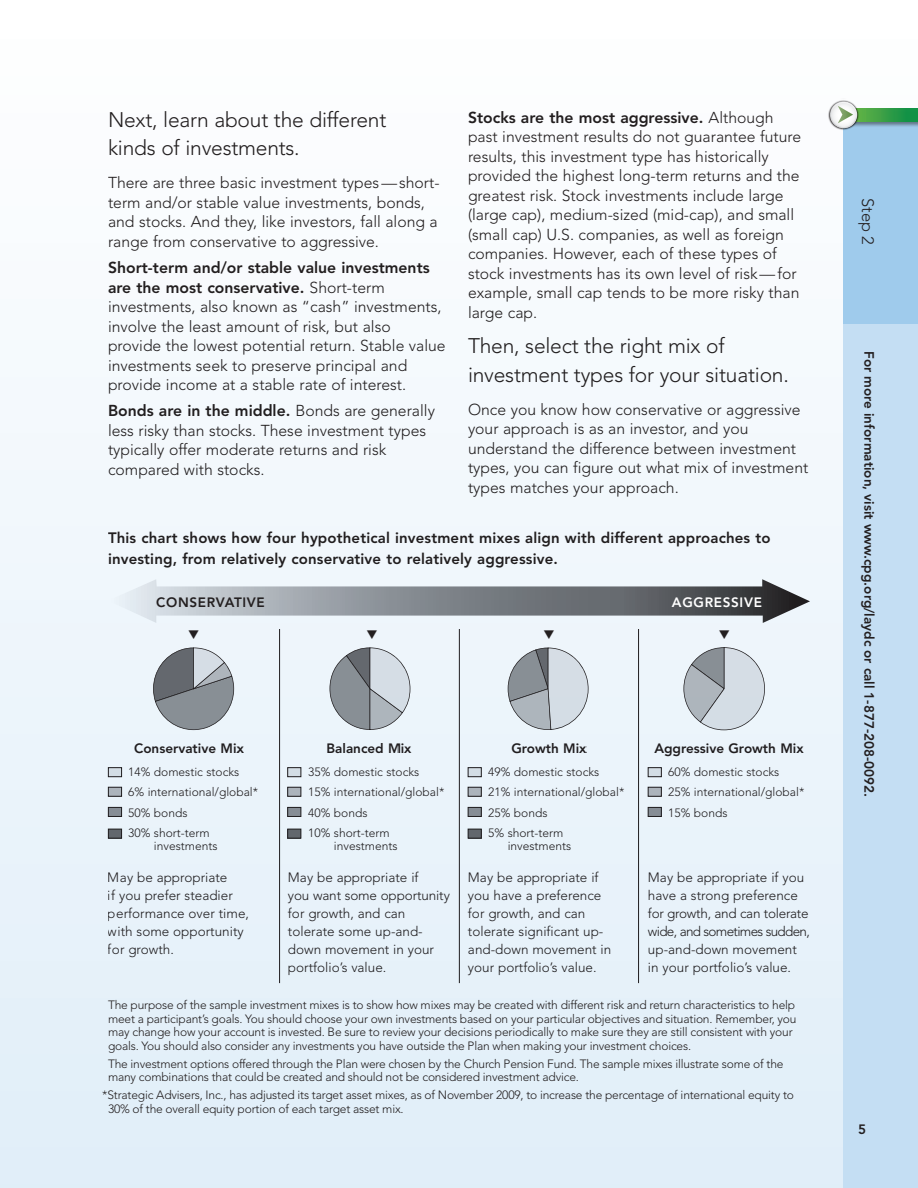
<style>
.page{position:relative;width:918px;height:1188px;background:#fff}
.page>*{position:absolute;margin:0;border:0;box-sizing:border-box;transform-origin:0 0}
.t1{font:300 21px/28.5px "Avenir";letter-spacing:-.01em;color:#231f20}
.t2{font:300 16.5px "Avenir";color:#231f20}
.t3{font:300 15.75px/19.5px "Avenir";color:#231f20}
.t4{font:800 15.75px/19.5px "Avenir LT Std";color:#231f20}
.t5{font:800 15px/21px "Avenir LT Std";letter-spacing:.01em;color:#231f20}
.t6{font:300 13.5px/18px "Avenir";color:#231f20}
.t7{font:800 13.5px "Avenir LT Std";color:#231f20}
.t8{font:800 13.5px "Avenir LT Std";letter-spacing:.05em;color:#231f20}
.t9{font:800 13.5px "Avenir LT Std";letter-spacing:.05em;color:#fff}
.t10{font:800 13.2px "Avenir";color:#231f20}
.EG_footnotes{font:300 12px/20.2px "Avenir";letter-spacing:-.015em;color:#231f20}
.s1{font-family:"Avenir";font-weight:300}
</style>
<div class="page">
<div style="left:0;top:0;width:918px;height:1188px;background:linear-gradient(to bottom,#fff,#e0eef8)"></div>
<div style="left:844px;top:108px;width:74px;height:216px;background:#9fcbec"></div>
<div style="left:844px;top:324px;width:74px;height:864px;background:#c4def3"></div>
<div style="left:844px;top:108px;width:74px;height:19px;background:#231f20;opacity:.5"></div>
<svg style="left:859px;top:108px;width:59px;height:14px"></svg>
<img style="left:828px;top:99px;width:31px;height:32px">
<svg style="left:830px;top:101px;width:27px;height:27px"></svg>
<svg style="left:831px;top:102px;width:25px;height:26px"></svg>
<svg style="left:108px;top:579px;width:702px;height:44px"></svg>
<div style="left:288px;top:768px;width:13px;height:9px;background:#d3dde5"></div>
<div style="left:287px;top:767px;width:14px;height:10px;border:1px solid #231f20"></div>
<div style="left:288px;top:787px;width:13px;height:9px;background:#acb4bc"></div>
<div style="left:287px;top:787px;width:14px;height:10px;border:1px solid #231f20"></div>
<div style="left:288px;top:807px;width:13px;height:9px;background:#868d95"></div>
<div style="left:287px;top:807px;width:14px;height:10px;border:1px solid #231f20"></div>
<div style="left:288px;top:829px;width:13px;height:9px;background:#62676d"></div>
<div style="left:287px;top:829px;width:14px;height:10px;border:1px solid #231f20"></div>
<div style="left:108px;top:768px;width:14px;height:9px;background:#d3dde5"></div>
<div style="left:108px;top:767px;width:14px;height:10px;border:1px solid #231f20"></div>
<div style="left:108px;top:787px;width:14px;height:9px;background:#acb4bc"></div>
<div style="left:108px;top:787px;width:14px;height:10px;border:1px solid #231f20"></div>
<div style="left:108px;top:807px;width:14px;height:9px;background:#868d95"></div>
<div style="left:108px;top:807px;width:14px;height:10px;border:1px solid #231f20"></div>
<div style="left:108px;top:829px;width:14px;height:9px;background:#62676d"></div>
<div style="left:108px;top:829px;width:14px;height:10px;border:1px solid #231f20"></div>
<div style="left:468px;top:768px;width:13px;height:9px;background:#d3dde5"></div>
<div style="left:468px;top:767px;width:14px;height:10px;border:1px solid #231f20"></div>
<div style="left:468px;top:787px;width:13px;height:9px;background:#acb4bc"></div>
<div style="left:468px;top:787px;width:14px;height:10px;border:1px solid #231f20"></div>
<div style="left:468px;top:807px;width:13px;height:9px;background:#868d95"></div>
<div style="left:468px;top:807px;width:14px;height:10px;border:1px solid #231f20"></div>
<div style="left:468px;top:829px;width:13px;height:9px;background:#62676d"></div>
<div style="left:468px;top:829px;width:14px;height:10px;border:1px solid #231f20"></div>
<div style="left:648px;top:768px;width:13px;height:9px;background:#d3dde5"></div>
<div style="left:648px;top:767px;width:14px;height:10px;border:1px solid #231f20"></div>
<div style="left:648px;top:787px;width:13px;height:9px;background:#acb4bc"></div>
<div style="left:648px;top:787px;width:14px;height:10px;border:1px solid #231f20"></div>
<div style="left:648px;top:807px;width:13px;height:9px;background:#868d95"></div>
<div style="left:648px;top:807px;width:14px;height:10px;border:1px solid #231f20"></div>
<svg style="left:149px;top:648px;width:90px;height:87px"></svg>
<svg style="left:330px;top:647px;width:80px;height:83px"></svg>
<svg style="left:504px;top:648px;width:85px;height:83px"></svg>
<svg style="left:678px;top:647px;width:87px;height:83px"></svg>
<hr style="left:279px;top:629px;width:1px;height:354px;background:#231f20">
<hr style="left:459px;top:629px;width:1px;height:354px;background:#231f20">
<hr style="left:638px;top:629px;width:1px;height:354px;background:#231f20">
<svg style="left:189px;top:630px;width:22px;height:10px"></svg>
<svg style="left:367px;top:630px;width:23px;height:10px"></svg>
<svg style="left:544px;top:630px;width:10px;height:9px"></svg>
<svg style="left:719px;top:630px;width:11px;height:9px"></svg>
<h1 class="t1" style="left:108px;top:105px;width:280px">Next, learn about the different kinds of investments.</h1>
<h3 class="t3" style="left:108px;top:173px;width:333px">There are three basic investment types—short&shy;term and/or stable value investments, bonds, and stocks. And they, like investors, fall along a range from conservative to aggressive.</h3>
<h3 class="t4" style="left:108px;top:258px;width:323px">Short-term and/or stable value investments are the most conservative. <span class="s1">Short-term</span></h3>
<h3 class="t3" style="left:108px;top:297px;width:339px">investments, also known as “cash” investments, involve the least amount of risk, but also provide the lowest potential return. Stable value investments seek to preserve principal and provide income at a stable rate of interest.</h3>
<h3 class="t4" style="left:108px;top:401px;width:328px">Bonds are in the middle. <span class="s1">Bonds are generally</span></h3>
<h3 class="t3" style="left:108px;top:421px;width:320px">less risky than stocks. These investment types typically offer moderate returns and risk compared with stocks.</h3>
<h3 class="t4" style="left:468px;top:108px;width:307px">Stocks are the most aggressive. <span class="s1">Although</span></h3>
<p class="t3" style="left:468px;top:127px;width:335px">past investment results do not guarantee future results, this investment type has historically provided the highest long-term returns and the greatest risk. Stock investments include large (large cap), medium-sized (mid-cap), and small (small cap) U.S. companies, as well as foreign companies. However, each of these types of stock investments has its own level of risk—for example, small cap tends to be more risky than large cap.</p>
<h1 class="t1" style="left:468px;top:332px;width:322px">Then, select the right mix of investment types for your situation.</h1>
<h3 class="t3" style="left:468px;top:400px;width:342px">Once you know how conservative or aggressive your approach is as an investor, and you understand the difference between investment types, you can figure out what mix of investment types matches your approach.</h3>
<p class="t5" style="left:108px;top:528px;width:664px">This chart shows how four hypothetical investment mixes align with different approaches to investing, from relatively conservative to relatively aggressive.</p>
<p class="t8" style="left:156px;top:594px;width:110px">CONSERVATIVE</p>
<p class="t9" style="left:672px;top:594px;width:92px">AGGRESSIVE</p>
<p class="t10" style="left:154px;top:735px;width:80px">Conservative</p>
<p class="t10" style="left:329px;top:737px;width:83px">Balanced Mix</p>
<p class="t10" style="left:512px;top:738px;width:73px">Growth Mix</p>
<p class="t7" style="left:134px;top:741px;width:111px">Conservative Mix</p>
<p class="t7" style="left:327px;top:741px;width:86px">Balanced Mix</p>
<p class="t7" style="left:511px;top:741px;width:77px">Growth Mix</p>
<p class="t7" style="left:654px;top:741px;width:151px">Aggressive Growth Mix</p>
<p class="t10" style="left:686px;top:748px;width:73px">Growth Mix</p>
<p class="EG_footnotes" style="left:128px;top:762px;width:131px">14% domestic stocks<br>6% international/global*<br>50% bonds<br>30% short-term</p>
<p class="EG_footnotes" style="left:154px;top:836px;width:65px">investments</p>
<p class="t6" style="left:108px;top:868px;width:143px">May be appropriate<br>if you prefer steadier performance over time, with some opportunity for growth.</p>
<p class="EG_footnotes" style="left:308px;top:762px;width:138px">35% domestic stocks<br>15% international/global*<br>40% bonds<br>10% short-term</p>
<p class="EG_footnotes" style="left:334px;top:836px;width:65px">investments</p>
<p class="t6" style="left:288px;top:868px;width:163px">May be appropriate if<br>you want some opportunity for growth, and can tolerate some up-and&shy;down movement in your portfolio’s value.</p>
<p class="EG_footnotes" style="left:488px;top:762px;width:138px">49% domestic stocks<br>21% international/global*<br>25% bonds<br>5% short-term</p>
<p class="EG_footnotes" style="left:508px;top:836px;width:65px">investments</p>
<p class="t6" style="left:468px;top:868px;width:145px">May be appropriate if you have a preference for growth, and can tolerate significant up&shy;and-down movement in your portfolio’s value.</p>
<p class="EG_footnotes" style="left:668px;top:762px;width:138px">60% domestic stocks<br>25% international/global*<br>15% bonds</p>
<p class="t6" style="left:648px;top:868px;width:163px">May be appropriate if you have a strong preference for growth, and can tolerate wide, and sometimes sudden, up-and-down movement in your portfolio’s value.</p>
<p class="EG_footnotes" style="left:108px;top:998px;width:690px;line-height:13.5px">The purpose of the sample investment mixes is to show how mixes may be created with different risk and return characteristics to help meet a participant’s goals. You should choose your own investments based on your particular objectives and situation. Remember, you may change how your account is invested. Be sure to review your decisions periodically to make sure they are still consistent with your goals. You should also consider any investments you have outside the Plan when making your investment choices.</p>
<p class="EG_footnotes" style="left:108px;top:1057px;width:677px;line-height:13.5px">The investment options offered through the Plan were chosen by the Church Pension Fund. The sample mixes illustrate some of the many combinations that could be created and should not be considered investment advice.</p>
<p class="EG_footnotes" style="left:108px;top:1088px;width:688px;line-height:13.5px;text-indent:-6px">*Strategic Advisers, Inc., has adjusted its target asset mixes, as of November 2009, to increase the percentage of international equity to<br>30% of the overall equity portion of each target asset mix.</p>
<p class="t2" style="left:878px;top:198px;width:48px;rotate:90deg">Step 2</p>
<p class="t7" style="left:877px;top:351px;width:448px;rotate:90deg">For more information, visit www.cpg.org/laydc or call 1-877-208-0092.</p>
<p class="t7" style="left:858px;top:1121px;width:9px">5</p>
</div>
